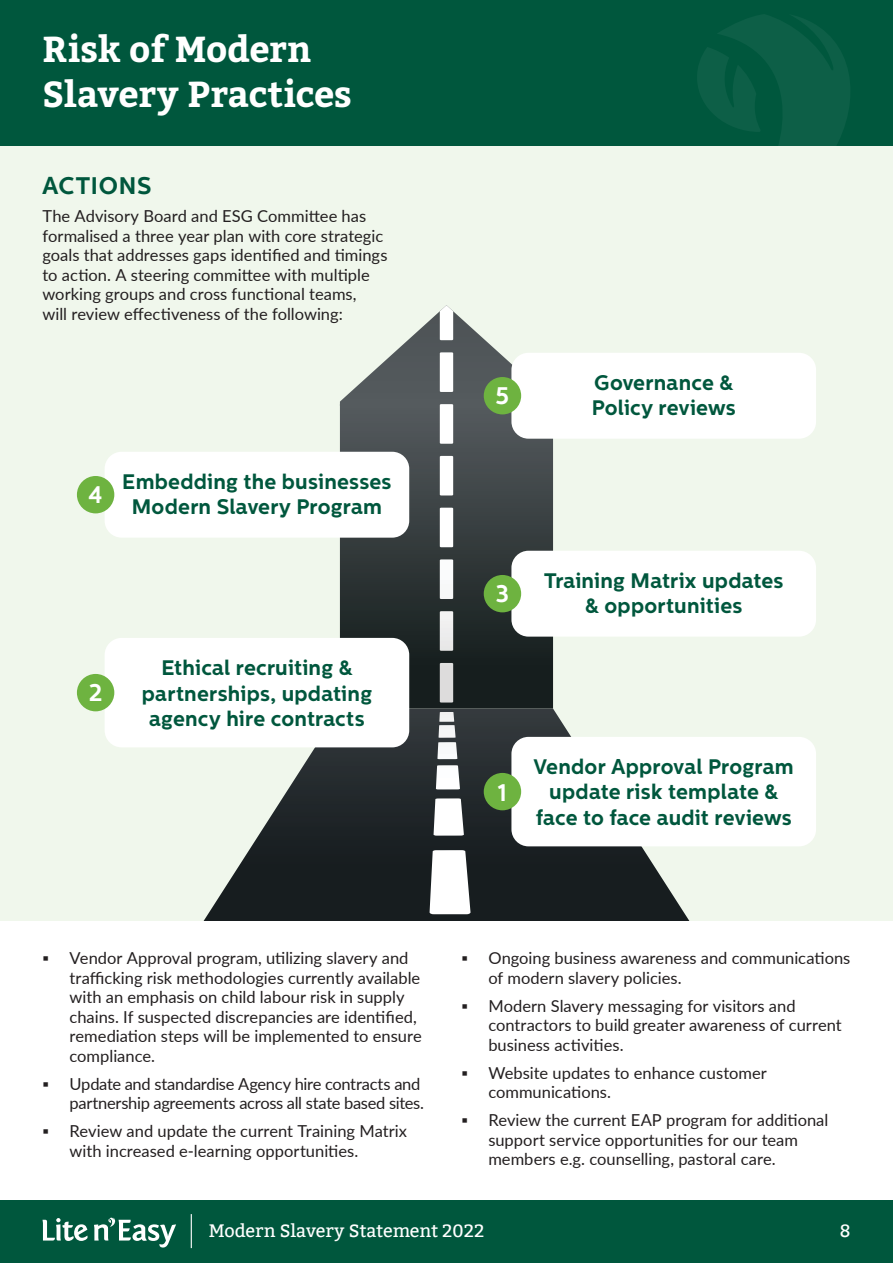
<style>
.page{position:relative;width:893px;height:1263px;background:#fff}
.page>*{position:absolute;margin:0;border:0;box-sizing:border-box;transform-origin:0 0}
.t1{font:700 36px/45px "Bitter";letter-spacing:-.005em;color:#fff}
.t2{font:700 24px "Centrale Sans";letter-spacing:.035em;color:#00573d}
.t3{font:700 24px "Centrale Sans";color:#fff}
.t4{font:700 21px/25.5px "Centrale Sans";letter-spacing:.01em;color:#00573d;text-align:center}
.t5{font:18px "Bitter";letter-spacing:-.005em;color:#fff}
.t6{font:16.5px/19.5px "Lato";color:#231f20}
.t7{font:16.5px/19.5px "Lato";letter-spacing:-.02em;color:#231f20;text-align:right}
</style>
<div class="page">
<div style="left:0;top:1199px;width:893px;height:64px;background:#00573d"></div>
<svg style="left:43px;top:1218px;width:45px;height:23px"></svg>
<svg style="left:94px;top:1217px;width:82px;height:30px"></svg>
<hr style="left:191px;top:1214px;width:1px;height:34px;background:#fff">
<div style="left:0;top:0;width:893px;height:146px;background:#00573d"></div>
<svg style="left:697px;top:14px;width:153px;height:132px"></svg>
<div style="left:0;top:146px;width:893px;height:775px;background:#f0f7ec"></div>
<svg style="left:340px;top:311px;width:213px;height:398px"></svg>
<svg style="left:204px;top:709px;width:485px;height:212px"></svg>
<svg style="left:440px;top:305px;width:13px;height:397px"></svg>
<svg style="left:429px;top:712px;width:42px;height:202px"></svg>
<div style="left:511px;top:737px;width:305px;height:109px;background:#fff;border-radius:17px"></div>
<div style="left:484px;top:773px;width:37px;height:37px;background:#6eb340;border-radius:50%"></div>
<div style="left:105px;top:638px;width:304px;height:109px;background:#fff;border-radius:17px"></div>
<div style="left:77px;top:674px;width:37px;height:37px;background:#6eb340;border-radius:50%"></div>
<div style="left:511px;top:551px;width:305px;height:86px;background:#fff;border-radius:17px"></div>
<div style="left:484px;top:575px;width:37px;height:37px;background:#6eb340;border-radius:50%"></div>
<div style="left:105px;top:452px;width:304px;height:86px;background:#fff;border-radius:17px"></div>
<div style="left:77px;top:476px;width:37px;height:37px;background:#6eb340;border-radius:50%"></div>
<div style="left:511px;top:353px;width:305px;height:86px;background:#fff;border-radius:17px"></div>
<div style="left:484px;top:377px;width:37px;height:37px;background:#6eb340;border-radius:50%"></div>
<h1 class="t1" style="left:43px;top:27px;width:311px">Risk of Modern<br>Slavery Practices</h1>
<h2 class="t2" style="left:43px;top:171px;width:111px">ACTIONS</h2>
<p class="t6" style="left:43px;top:206px;width:346px">The Advisory Board and ESG Committee has formalised a three year plan with core strategic goals that addresses gaps identified and timings to action. A steering committee with multiple working groups and cross functional teams,<br>will review effectiveness of the following:</p>
<h2 class="t3" style="left:89px;top:480px;width:16px">4</h2>
<p class="t4" style="left:122px;top:468px;width:271px">Embedding the businesses<br>Modern Slavery Program</p>
<h2 class="t3" style="left:89px;top:678px;width:15px">2</h2>
<p class="t4" style="left:142px;top:655px;width:232px">Ethical recruiting &amp; partnerships, updating agency hire contracts</p>
<h2 class="t3" style="left:496px;top:381px;width:15px">5</h2>
<p class="t4" style="left:592px;top:370px;width:145px;text-align:left">Governance &amp;<br>Policy reviews</p>
<h2 class="t3" style="left:496px;top:579px;width:15px">3</h2>
<p class="t4" style="left:544px;top:567px;width:241px">Training Matrix updates &amp; opportunities</p>
<h2 class="t3" style="left:498px;top:778px;width:10px">1</h2>
<p class="t4" style="left:534px;top:754px;width:261px">Vendor Approval Program update risk template &amp; face to face audit reviews</p>
<p class="t6" style="left:70px;top:948px;width:354px;text-indent:-27px">▪ Vendor Approval program, utilizing slavery and trafficking risk methodologies currently available with an emphasis on child labour risk in supply chains. If suspected discrepancies are identified, remediation steps will be implemented to ensure compliance.</p>
<p class="t7" style="left:43px;top:1073px;width:383px">▪ Update and standardise Agency hire contracts and partnership agreements across all state based sites.</p>
<p class="t6" style="left:69px;top:1121px;width:339px;text-indent:-27px">▪ Review and update the current Training Matrix with increased e-learning opportunities.</p>
<p class="t6" style="left:488px;top:948px;width:364px;text-indent:-27px">▪ Ongoing business awareness and communications of modern slavery policies.</p>
<p class="t6" style="left:488px;top:995px;width:355px;text-indent:-27px">▪ Modern Slavery messaging for visitors and contractors to build greater awareness of current business activities.</p>
<p class="t6" style="left:488px;top:1062px;width:280px;text-indent:-27px">▪ Website updates to enhance customer communications.</p>
<p class="t6" style="left:488px;top:1110px;width:342px;text-indent:-27px">▪ Review the current EAP program for additional support service opportunities for our team members e.g. counselling, pastoral care.</p>
<p class="t5" style="left:209px;top:1220px;width:277px">Modern Slavery Statement 2022</p>
<p class="t5" style="left:840px;top:1220px;width:12px">8</p>
</div>
